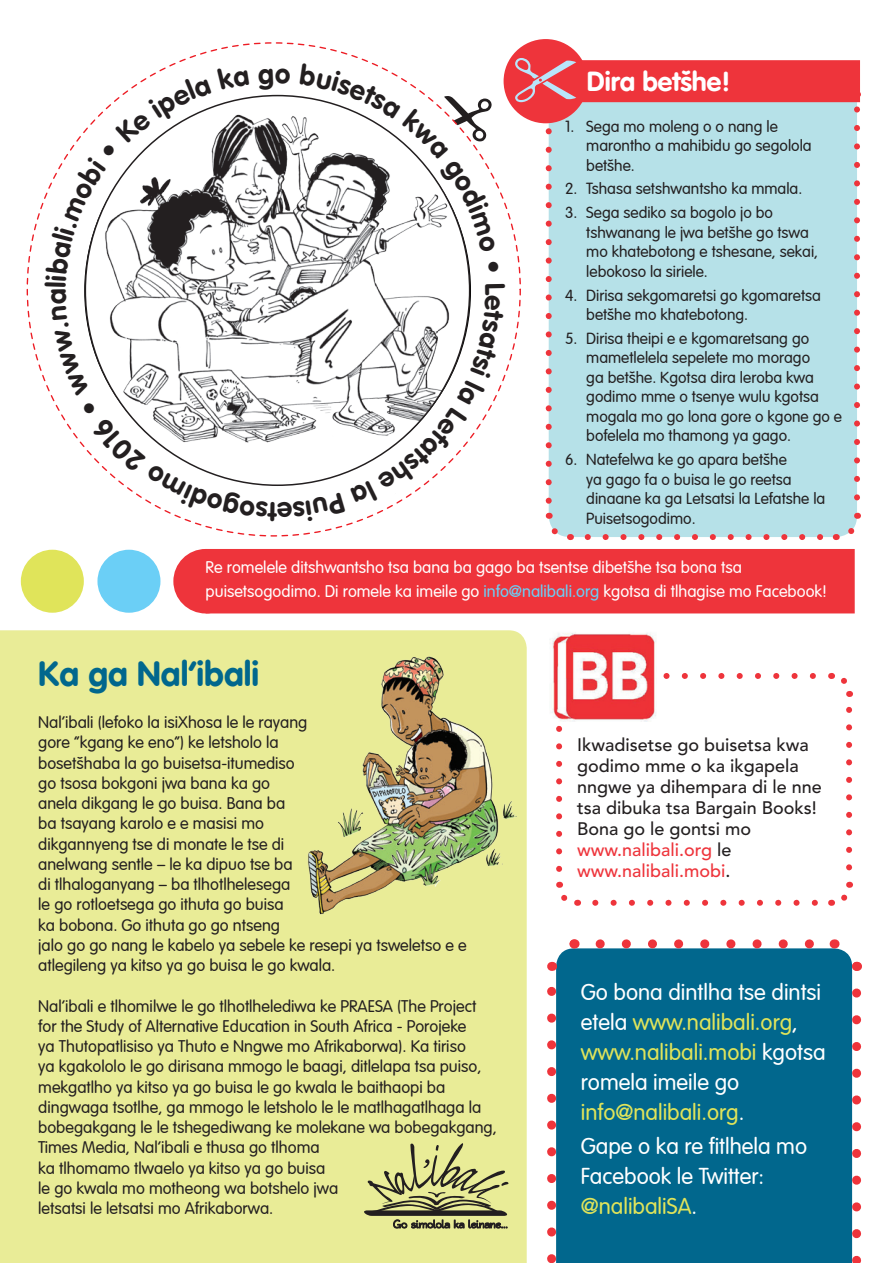
<style>
.page{position:relative;width:893px;height:1263px;background:#fff}
.page>*{position:absolute;margin:0;border:0;box-sizing:border-box;transform-origin:0 0}
.Head{font:34.5px "VAG Rounded Bold";color:#01678d}
.Head_2{font:27px "VAG Rounded Bold";color:#fff}
.Body_Vag_rounded{font:300 22.5px/30px "VAG Rounded";color:#e0e45a}
.Body_Vag_rounded-2{font:300 22.5px/30px "VAG Rounded";color:#fff}
.Body_1{font:500 18px/21px "Avenir LT Std";color:#231f20}
.Body_Vag_rounded-3{font:300 16.5px/20.2px "VAG Rounded";color:#231f20}
.Body_Vag_rounded-4{font:300 16.5px/24px "VAG Rounded";color:#fff}
.Body_vag_bullets{font:300 15.75px/19.5px "VAG Rounded";color:#231f20}
.s1{color:#6bcff6}
.s2{color:#ee343b}
.s3{color:#fff}
.s4{color:#e0e45a}
</style>
<div class="page">
<div style="left:0;top:630px;width:527px;height:633px;background:#e9ec97"></div>
<div style="left:556px;top:948px;width:296px;height:315px;background:#01678d"></div>
<svg style="left:600px;top:939px;width:214px;height:9px"></svg>
<svg style="left:852px;top:993px;width:9px;height:270px"></svg>
<svg style="left:547px;top:986px;width:9px;height:277px"></svg>
<svg style="left:547px;top:939px;width:36px;height:32px"></svg>
<svg style="left:834px;top:939px;width:28px;height:36px"></svg>
<svg style="left:556px;top:725px;width:6px;height:147px"></svg>
<svg style="left:595px;top:900px;width:223px;height:6px"></svg>
<svg style="left:846px;top:706px;width:6px;height:161px"></svg>
<svg style="left:663px;top:673px;width:150px;height:6px"></svg>
<svg style="left:556px;top:882px;width:22px;height:24px"></svg>
<svg style="left:831px;top:882px;width:22px;height:24px"></svg>
<svg style="left:830px;top:673px;width:22px;height:24px"></svg>
<div style="left:504px;top:39px;width:84px;height:84px;background:#ee343b;border-radius:50%"></div>
<div style="left:206px;top:549px;width:649px;height:64px;background:#ee343b"></div>
<div style="left:97px;top:550px;width:63px;height:63px;background:#6bcff6;border-radius:50%"></div>
<div style="left:21px;top:550px;width:63px;height:63px;background:#e0e45a;border-radius:50%"></div>
<div style="left:173px;top:549px;width:65px;height:64px;background:#ee343b;border-radius:50%"></div>
<img style="left:550px;top:633px;width:106px;height:88px">
<img style="left:289px;top:652px;width:238px;height:269px">
<svg style="left:364px;top:1143px;width:144px;height:85px;background:#b6b778"></svg>
<svg style="left:37px;top:58px;width:824px;height:483px"></svg>
<p class="Head_2" style="left:587px;top:66px;width:145px">Dira betšhe!</p>
<p class="Body_vag_bullets" style="left:586px;top:117px;width:227px;text-indent:-21px">1. Sega mo moleng o o nang le marontho a mahibidu go segolola betšhe.</p>
<p class="Body_vag_bullets" style="left:565px;top:180px;width:239px">2. Tshasa setshwantsho ka mmala.</p>
<p class="Body_vag_bullets" style="left:586px;top:204px;width:233px;text-indent:-21px">3. Sega sediko sa bogolo jo bo tshwanang le jwa betšhe go tswa mo khatebotong e tshesane, sekai, lebokoso la siriele.</p>
<p class="Body_vag_bullets" style="left:586px;top:286px;width:236px;text-indent:-21px">4. Dirisa sekgomaretsi go kgomaretsa betšhe mo khatebotong.</p>
<p class="Body_vag_bullets" style="left:586px;top:329px;width:257px;text-indent:-21px">5. Dirisa theipi e e kgomaretsang go mametlelela sepelete mo morago<br>ga betšhe. Kgotsa dira leroba kwa godimo mme o tsenye wulu kgotsa mogala mo go lona gore o kgone go e bofelela mo thamong ya gago.</p>
<p class="Body_vag_bullets" style="left:586px;top:450px;width:241px;text-indent:-21px">6. Natefelwa ke go apara betšhe<br>ya gago fa o buisa le go reetsa dinaane ka ga Letsatsi la Lefatshe la<br>Puisetsogodimo.</p>
<p class="Body_Vag_rounded-4" style="left:206px;top:556px;width:623px">Re romelele ditshwantsho tsa bana ba gago ba tsentse dibetšhe tsa bona tsa puisetsogodimo. Di romele ka imeile go <span class="s1">info@nalibali.org</span> kgotsa di tlhagise mo Facebook!</p>
<p class="Head" style="left:38px;top:654px;width:222px">Ka ga Nal’ibali</p>
<p class="Body_Vag_rounded-3" style="left:38px;top:713px;width:430px">Nal’ibali (lefoko la isiXhosa le le rayang<br>gore “kgang ke eno”) ke letsholo la<br>bosetšhaba la go buisetsa-itumediso<br>go tsosa bokgoni jwa bana ka go<br>anela dikgang le go buisa. Bana ba<br>ba tsayang karolo e e masisi mo<br>dikgannyeng tse di monate le tse di<br>anelwang sentle – le ka dipuo tse ba<br>di tlhaloganyang – ba tlhotlhelesega<br>le go rotloetsega go ithuta go buisa<br>ka bobona. Go ithuta go go ntseng<br>jalo go go nang le kabelo ya sebele ke resepi ya tsweletso e e atlegileng ya kitso ya go buisa le go kwala.</p>
<p class="Body_Vag_rounded-3" style="left:38px;top:996px;width:460px">Nal’ibali e tlhomilwe le go tlhotlhelediwa ke PRAESA (The Project for the Study of Alternative Education in South Africa - Porojeke<br>ya Thutopatlisiso ya Thuto e Nngwe mo Afrikaborwa). Ka tiriso<br>ya kgakololo le go dirisana mmogo le baagi, ditlelapa tsa puiso, mekgatlho ya kitso ya go buisa le go kwala le baithaopi ba dingwaga tsotlhe, ga mmogo le letsholo le le matlhagatlhaga la bobegakgang le le tshegediwang ke molekane wa bobegakgang, Times Media, Nal’ibali e thusa go tlhoma<br>ka tlhomamo tlwaelo ya kitso ya go buisa<br>le go kwala mo motheong wa botshelo jwa<br>letsatsi le letsatsi mo Afrikaborwa.</p>
<p class="Body_1" style="left:577px;top:735px;width:246px">Ikwadisetse go buisetsa kwa godimo mme o ka ikgapela nngwe ya dihempara di le nne tsa dibuka tsa Bargain Books!<br>Bona go le gontsi mo <span class="s2">www.nalibali.org</span> le <span class="s2">www.nalibali.mobi</span>.</p>
<p class="Body_Vag_rounded" style="left:581px;top:977px;width:246px"><span class="s3">Go bona dintlha tse dintsi etela</span> www.nalibali.org<span class="s3">, </span>www.nalibali.mobi <span class="s3">kgotsa romela imeile go </span>info@nalibali.org<span class="s3">.</span></p>
<p class="Body_Vag_rounded-2" style="left:581px;top:1132px;width:228px">Gape o ka re fitlhela mo<br>Facebook le Twitter: <span class="s4">@nalibaliSA</span>.</p>
</div>
